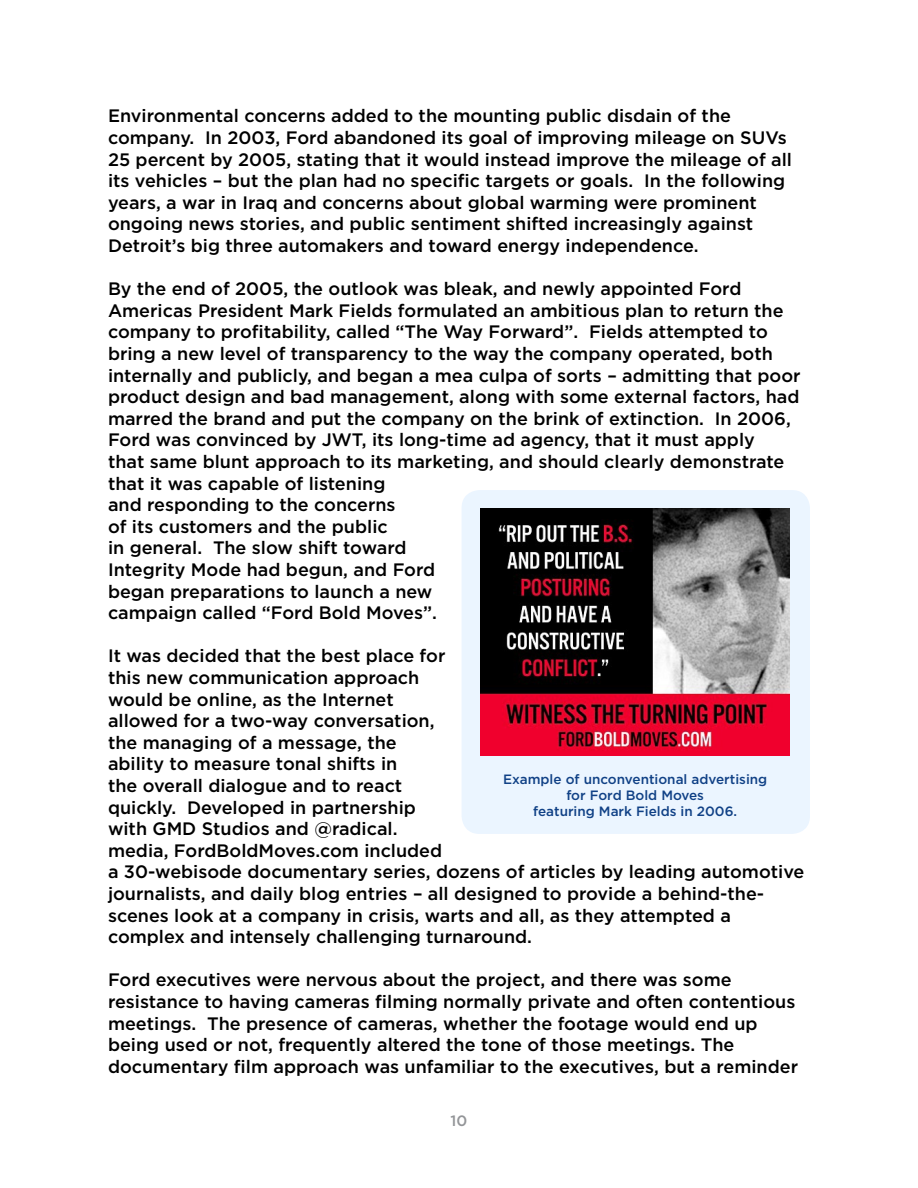
<style>
.page{position:relative;width:918px;height:1188px;background:#fff}
.page>*{position:absolute;margin:0;border:0;box-sizing:border-box;transform-origin:0 0}
.t1{font:500 18px/21.6px "Gotham";color:#000}
.t2{font:500 15px "Gotham";color:#939598}
.t3{font:500 13.5px/16.2px "Gotham";color:#104186;text-align:center}
</style>
<div class="page">
<div style="left:462px;top:490px;width:348px;height:344px;background:#ebf5ff;border-radius:18px"></div>
<img style="left:481px;top:508px;width:309px;height:248px">
<p class="t1" style="left:108px;top:105px;width:686px">Environmental concerns added to the mounting public disdain of the company. In 2003, Ford abandoned its goal of improving mileage on SUVs 25 percent by 2005, stating that it would instead improve the mileage of all its vehicles – but the plan had no specific targets or goals. In the following years, a war in Iraq and concerns about global warming were prominent ongoing news stories, and public sentiment shifted increasingly against Detroit’s big three automakers and toward energy independence.</p>
<p class="t1" style="left:108px;top:278px;width:694px">By the end of 2005, the outlook was bleak, and newly appointed Ford Americas President Mark Fields formulated an ambitious plan to return the company to profitability, called “The Way Forward”. Fields attempted to bring a new level of transparency to the way the company operated, both internally and publicly, and began a mea culpa of sorts – admitting that poor product design and bad management, along with some external factors, had marred the brand and put the company on the brink of extinction. In 2006, Ford was convinced by JWT, its long-time ad agency, that it must apply<br>that same blunt approach to its marketing, and should clearly demonstrate that it was capable of listening<br>and responding to the concerns<br>of its customers and the public<br>in general. The slow shift toward<br>Integrity Mode had begun, and Ford<br>began preparations to launch a new<br>campaign called “Ford Bold Moves”.</p>
<p class="t1" style="left:108px;top:645px;width:698px">It was decided that the best place for<br>this new communication approach<br>would be online, as the Internet<br>allowed for a two-way conversation,<br>the managing of a message, the<br>ability to measure tonal shifts in<br>the overall dialogue and to react<br>quickly. Developed in partnership<br>with GMD Studios and @radical.<br>media, FordBoldMoves.com included<br>a 30-webisode documentary series, dozens of articles by leading automotive journalists, and daily blog entries – all designed to provide a behind-the&shy;scenes look at a company in crisis, warts and all, as they attempted a complex and intensely challenging turnaround.</p>
<p class="t1" style="left:108px;top:969px;width:692px">Ford executives were nervous about the project, and there was some resistance to having cameras filming normally private and often contentious meetings. The presence of cameras, whether the footage would end up being used or not, frequently altered the tone of those meetings. The documentary film approach was unfamiliar to the executives, but a reminder</p>
<p class="t3" style="left:503px;top:770px;width:266px">Example of unconventional advertising for Ford Bold Moves<br>featuring Mark Fields in 2006.</p>
<p class="t2" style="left:451px;top:1111px;width:18px">10</p>
</div>
